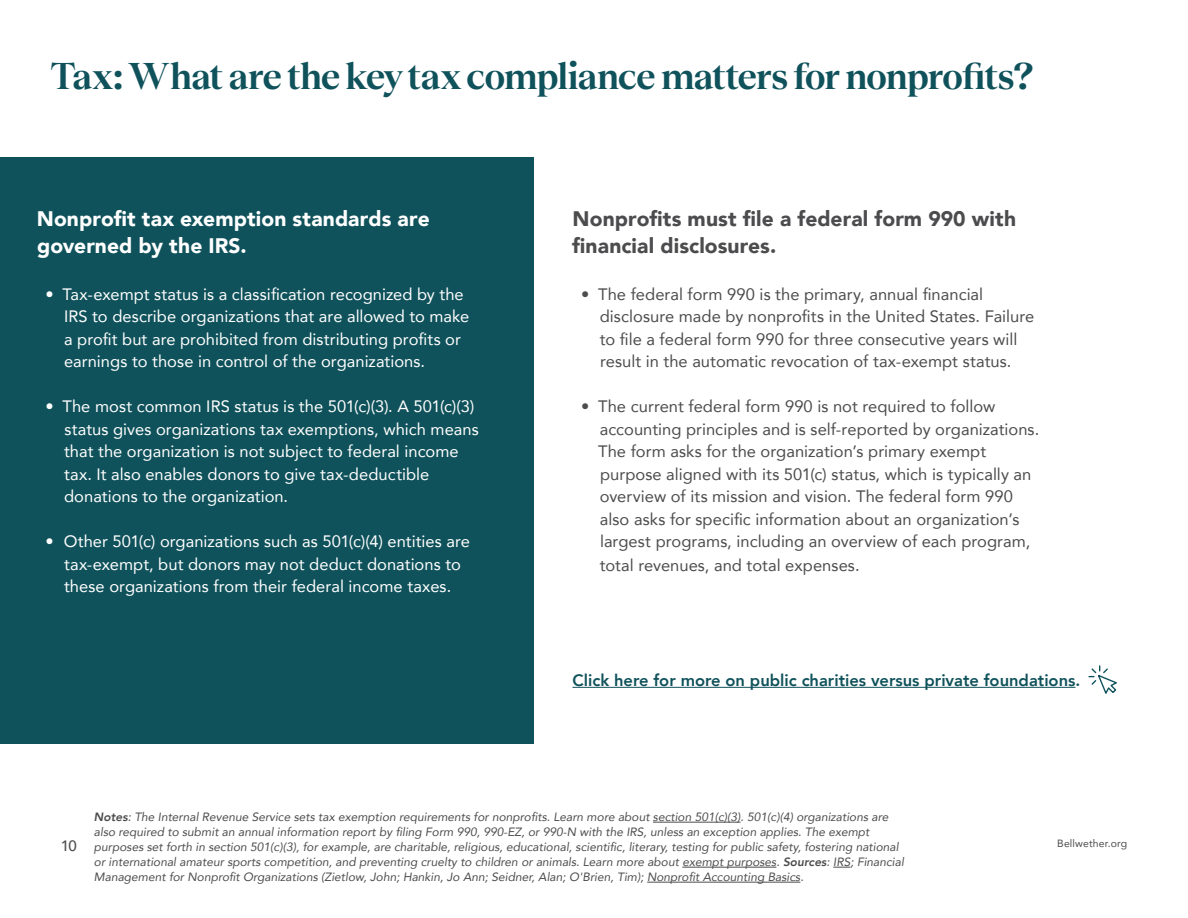
<style>
.page{position:relative;width:1188px;height:918px;background:#fff}
.page>*{position:absolute;margin:0;border:0;box-sizing:border-box;transform-origin:0 0}
.t1{font:600 39px "Teodor";letter-spacing:-.025em;color:#10525b}
.t2{font:900 21px/27px "Avenir";letter-spacing:.005em;color:#4c4c4e}
.t3{font:900 21px/27px "Avenir";color:#fff}
.t4{font:16.5px/22.5px "Avenir";letter-spacing:.005em;color:#4c4c4e}
.t5{font:16.5px/22.5px "Avenir";letter-spacing:.005em;color:#fff}
.t6{font:800 16.5px "Avenir";color:#10525b}
.t7{font:500 15px "Avenir";color:#4c4c4e}
.t8{font:italic 12px/15px "Avenir";color:#4c4c4e}
.t9{font:10.5px "Avenir";letter-spacing:.01em;color:#4c4c4e}
.s1{font-weight:800}
</style>
<div class="page">
<div style="left:0;top:158px;width:534px;height:586px;background:#10525b"></div>
<hr style="left:572px;top:687px;width:503px;height:1px;background:#10525b">
<svg style="left:1088px;top:665px;width:29px;height:29px"></svg>
<hr style="left:653px;top:822px;width:88px;height:1px;background:#4c4c4e">
<hr style="left:682px;top:867px;width:94px;height:1px;background:#4c4c4e">
<svg style="left:833px;top:867px;width:17px;height:1px"></svg>
<hr style="left:647px;top:882px;width:153px;height:1px;background:#4c4c4e">
<h1 class="t1" style="left:50px;top:47px;width:985px">Tax: What are the key tax compliance matters for nonprofits?</h1>
<h2 class="t3" style="left:37px;top:205px;width:394px">Nonprofit tax exemption standards are governed by the IRS.</h2>
<h3 class="t5" style="left:64px;top:282px;width:407px;text-indent:-18px">• Tax-exempt status is a classification recognized by the IRS to describe organizations that are allowed to make a profit but are prohibited from distributing profits or earnings to those in control of the organizations.</h3>
<p class="t5" style="left:64px;top:395px;width:416px;text-indent:-18px">• The most common IRS status is the 501(c)(3). A 501(c)(3) status gives organizations tax exemptions, which means that the organization is not subject to federal income tax. It also enables donors to give tax-deductible donations to the organization.</p>
<h3 class="t5" style="left:46px;top:530px;width:426px;text-align:center">• Other 501(c) organizations such as 501(c)(4) entities are tax-exempt, but donors may not deduct donations to these organizations from their federal income taxes.</h3>
<h2 class="t2" style="left:572px;top:205px;width:445px">Nonprofits must file a federal form 990 with financial disclosures.</h2>
<h3 class="t4" style="left:600px;top:282px;width:436px;text-indent:-18px">• The federal form 990 is the primary, annual financial disclosure made by nonprofits in the United States. Failure to file a federal form 990 for three consecutive years will result in the automatic revocation of tax-exempt status.</h3>
<p class="t4" style="left:598px;top:395px;width:443px;text-indent:-17px">• The current federal form 990 is not required to follow accounting principles and is self-reported by organizations.<br>The form asks for the organization’s primary exempt purpose aligned with its 501(c) status, which is typically an overview of its mission and vision. The federal form 990 also asks for specific information about an organization’s largest programs, including an overview of each program,</p>
<h3 class="t4" style="left:600px;top:554px;width:261px">total revenues, and total expenses.</h3>
<h3 class="t6" style="left:572px;top:668px;width:509px">Click here for more on public charities versus private foundations.</h3>
<p class="t8" style="left:94px;top:810px;width:812px"><span class="s1">Notes</span>: The Internal Revenue Service sets tax exemption requirements for nonprofits. Learn more about section 501(c)(3). 501(c)(4) organizations are also required to submit an annual information report by filing Form 990, 990-EZ, or 990-N with the IRS, unless an exception applies. The exempt purposes set forth in section 501(c)(3), for example, are charitable, religious, educational, scientific, literary, testing for public safety, fostering national or international amateur sports competition, and preventing cruelty to children or animals. Learn more about exempt purposes. <span class="s1">Sources</span>: IRS; Financial Management for Nonprofit Organizations (Zietlow, John; Hankin, Jo Ann; Seidner, Alan; O'Brien, Tim); Nonprofit Accounting Basics.</p>
<p class="t7" style="left:61px;top:832px;width:18px">10</p>
<p class="t9" style="left:1057px;top:835px;width:71px">Bellwether.org</p>
</div>
